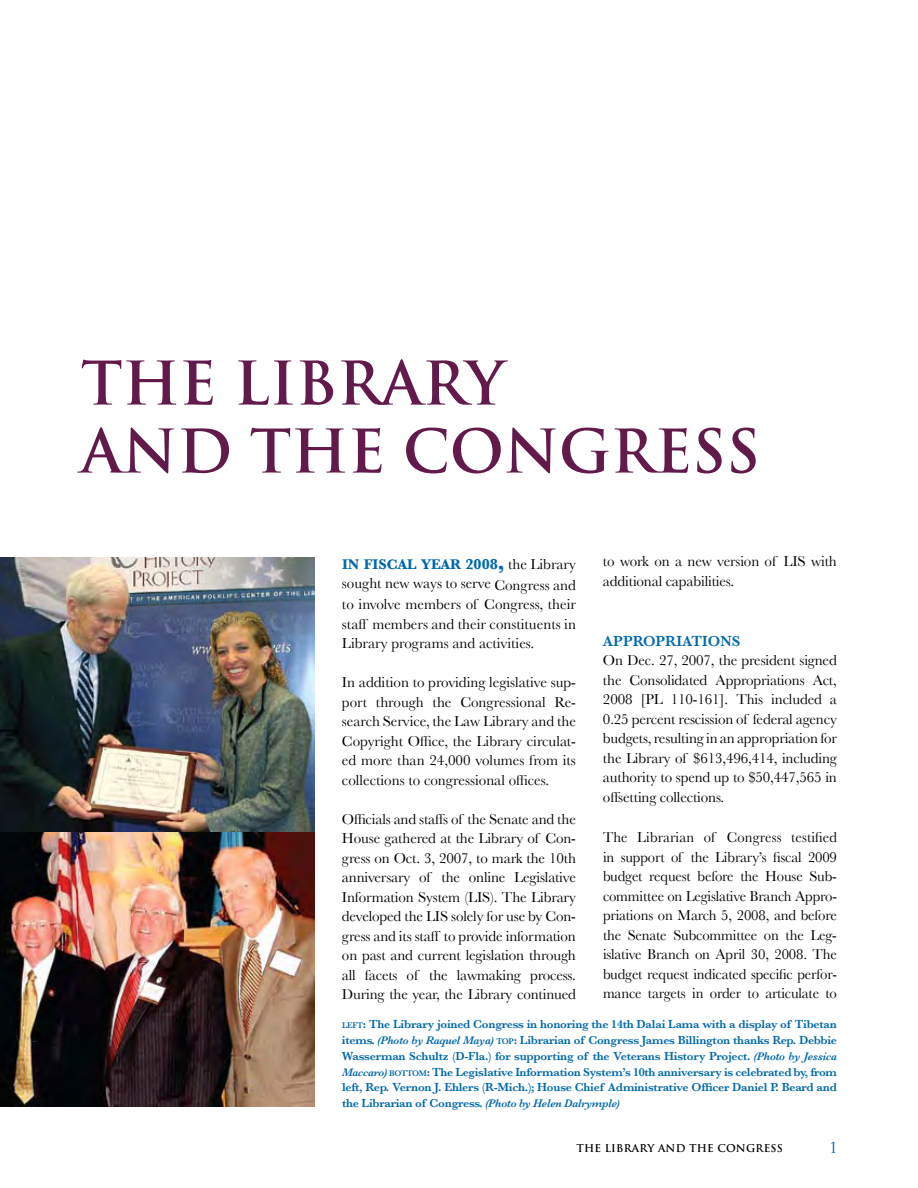
<style>
.page{position:relative;width:918px;height:1188px;background:#fff}
.page>*{position:absolute;margin:0;border:0;box-sizing:border-box;transform-origin:0 0}
.t1{font:700 58.5px/67.9px "Trajan";color:#621a4b}
.t2{font:15px/19.5px "Baskerville";letter-spacing:-.01em;color:#000;text-align:justify}
.t3{font:600 15px "Baskerville";color:#0069aa}
.t4{font:15px "Trajan";color:#0069aa}
.t5{font:700 14.7px "Baskerville";color:#0069aa}
.t6{font:600 12px/16.2px "Baskerville";letter-spacing:-.02em;color:#0069aa;text-align:justify}
.t7{font:700 10.5px "Trajan";letter-spacing:.02em;color:#000}
.s1{font-size:15px}
.s2{font-size:21px}
.s3{font-weight:400;font-size:15px;color:#000}
.s4{font-size:8.4px}
.s5{font-style:italic;font-size:11.25px}
</style>
<div class="page">
<img style="left:0;top:557px;width:315px;height:550px">
<h1 class="t1" style="left:81px;top:349px;width:681px">THE LIBRARY<br>AND THE CONGRESS</h1>
<p class="t5" style="left:342px;top:555px;width:235px">IN FISCAL YEAR <span class="s1">2008</span><span class="s2">,</span> <span class="s3">the Library</span></p>
<p class="t2" style="left:342px;top:573px;width:235px;line-height:21px">sought new ways to serve Congress and to involve members of Congress, their</p>
<p class="t2" style="left:342px;top:614px;width:235px">staff members and their constituents in<br>Library programs and activities.</p>
<p class="t2" style="left:342px;top:673px;width:236px">In addition to providing legislative sup&shy;port through the Congressional Re&shy;search Service, the Law Library and the Copyright Office, the Library circulat&shy;ed more than 24,000 volumes from its collections to congressional offices.</p>
<p class="t2" style="left:342px;top:809px;width:235px">Officials and staffs of the Senate and the House gathered at the Library of Con&shy;gress on Oct. 3, 2007, to mark the 10th anniversary of the online Legislative Information System (LIS). The Library developed the LIS solely for use by Con&shy;gress and its staff to provide information on past and current legislation through all facets of the lawmaking process.<br>During the year, the Library continued</p>
<p class="t2" style="left:603px;top:552px;width:235px">to work on a new version of LIS with additional capabilities.</p>
<p class="t3" style="left:603px;top:632px;width:139px">APPROPRIATIONS</p>
<p class="t2" style="left:603px;top:651px;width:235px">On Dec. 27, 2007, the president signed the Consolidated Appropriations Act, 2008 [PL 110-161]. This included a 0.25 percent rescission of federal agency budgets, resulting in an appropriation for the Library of $613,496,414, including authority to spend up to $50,447,565 in offsetting collections.</p>
<p class="t2" style="left:603px;top:828px;width:236px">The Librarian of Congress testified in support of the Library’s fiscal 2009 budget request before the House Sub&shy;committee on Legislative Branch Appro&shy;priations on March 5, 2008, and before the Senate Subcommittee on the Leg&shy;islative Branch on April 30, 2008. The budget request indicated specific perfor&shy;mance targets in order to articulate to</p>
<p class="t6" style="left:342px;top:1016px;width:497px"><span class="s4">LEFT</span>: The Library joined Congress in honoring the 14th Dalai Lama with a display of Tibetan items. <span class="s5">(Photo by Raquel Maya)</span> <span class="s4">TOP</span>: Librarian of Congress James Billington thanks Rep. Debbie Wasserman Schultz (D-Fla.) for supporting of the Veterans History Project. <span class="s5">(Photo by Jessica Maccaro)</span> <span class="s4">BOTTOM</span>: The Legislative Information System’s 10th anniversary is celebrated by, from</p>
<p class="t6" style="left:342px;top:1079px;width:497px">left, Rep. Vernon J. Ehlers (R-Mich.); House Chief Administrative Officer Daniel P. Beard and the Librarian of Congress. <span class="s5">(Photo by Helen Dalrymple)</span></p>
<p class="t7" style="left:576px;top:1141px;width:208px">THE LIBRARY AND THE CONGRESS</p>
<p class="t4" style="left:830px;top:1139px;width:9px">1</p>
</div>
